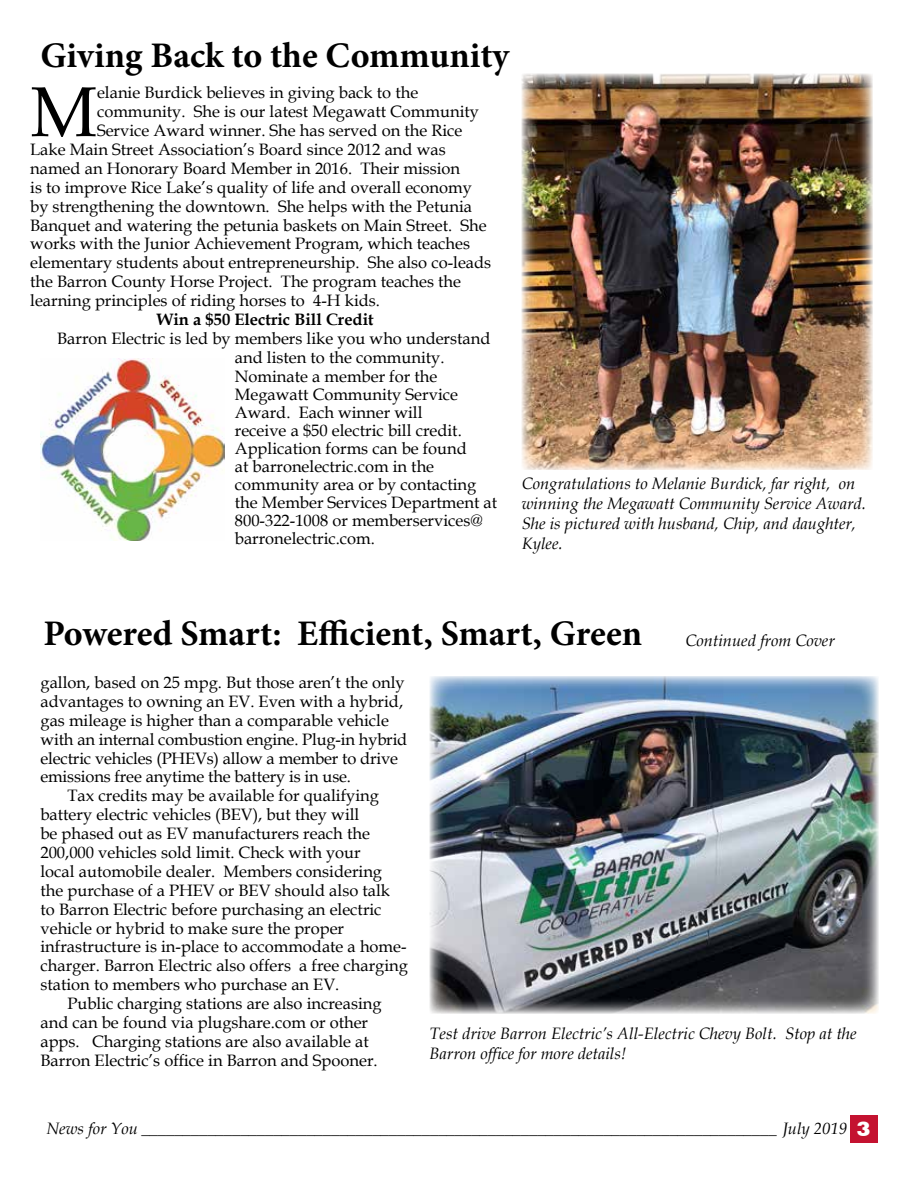
<style>
.page{position:relative;width:918px;height:1188px;background:#fff}
.page>*{position:absolute;margin:0;border:0;box-sizing:border-box;transform-origin:0 0}
.t1{font:70.65px "Book Antiqua";color:#000}
.t2{font:700 36px "Minion Pro";color:#000}
.t3{font:16.5px/18.1px "Book Antiqua";color:#000}
.t4{font:italic 16.5px/19.8px "Book Antiqua";color:#000}
.t5{font:700 16.5px "Book Antiqua";color:#000}
.s1{font-family:"Rockwell";font-weight:800;font-style:normal;font-size:21px;color:#fff}
</style>
<div class="page">
<div style="left:850px;top:1115px;width:28px;height:28px;background:#c41230"></div>
<img style="left:522px;top:74px;width:351px;height:396px">
<img style="left:430px;top:676px;width:449px;height:337px">
<img style="left:40px;top:358px;width:184px;height:182px">
<h2 class="t2" style="left:40px;top:30px;width:470px">Giving Back to the Community</h2>
<h1 class="t1" style="left:30px;top:63px;width:68px">M</h1>
<p class="t3" style="left:97px;top:83px;width:323px">elanie Burdick believes in giving back to the</p>
<p class="t3" style="left:97px;top:102px;width:383px">community. She is our latest Megawatt Community</p>
<p class="t3" style="left:97px;top:121px;width:367px">Service Award winner. She has served on the Rice</p>
<p class="t3" style="left:30px;top:140px;width:417px">Lake Main Street Association’s Board since 2012 and was</p>
<p class="t3" style="left:30px;top:159px;width:432px">named an Honorary Board Member in 2016. Their mission</p>
<p class="t3" style="left:30px;top:178px;width:443px">is to improve Rice Lake’s quality of life and overall economy</p>
<p class="t3" style="left:30px;top:197px;width:443px">by strengthening the downtown. She helps with the Petunia</p>
<p class="t3" style="left:30px;top:215px;width:458px">Banquet and watering the petunia baskets on Main Street. She</p>
<p class="t3" style="left:30px;top:234px;width:441px">works with the Junior Achievement Program, which teaches</p>
<p class="t3" style="left:30px;top:253px;width:463px">elementary students about entrepreneurship. She also co-leads</p>
<p class="t3" style="left:30px;top:272px;width:432px">the Barron County Horse Project. The program teaches the</p>
<p class="t3" style="left:30px;top:291px;width:351px">learning principles of riding horses to 4-H kids.</p>
<p class="t5" style="left:157px;top:308px;width:218px">Win a $50 Electric Bill Credit</p>
<p class="t3" style="left:235px;top:329px;width:264px;text-indent:-178px">Barron Electric is led by members like you who understand and listen to the community.<br>Nominate a member for the<br>Megawatt Community Service<br>Award. Each winner will<br>receive a $50 electric bill credit.<br>Application forms can be found<br>at barronelectric.com in the community area or by contacting the Member Services Department at<br>800-322-1008 or memberservices@ barronelectric.com.</p>
<p class="t4" style="left:522px;top:473px;width:346px">Congratulations to Melanie Burdick, far right, on winning the Megawatt Community Service Award.<br>She is pictured with husband, Chip, and daughter, Kylee.</p>
<h2 class="t2" style="left:43px;top:608px;width:600px">Powered Smart: Efficient, Smart, Green</h2>
<p class="t4" style="left:685px;top:630px;width:151px">Continued from Cover</p>
<p class="t3" style="left:40px;top:673px;width:366px">gallon, based on 25 mpg. But those aren’t the only</p>
<p class="t3" style="left:40px;top:692px;width:364px">advantages to owning an EV. Even with a hybrid,</p>
<p class="t3" style="left:40px;top:711px;width:350px">gas mileage is higher than a comparable vehicle</p>
<p class="t3" style="left:40px;top:730px;width:368px">with an internal combustion engine. Plug-in hybrid</p>
<p class="t3" style="left:40px;top:748px;width:359px">electric vehicles (PHEVs) allow a member to drive</p>
<p class="t3" style="left:40px;top:767px;width:312px">emissions free anytime the battery is in use.</p>
<p class="t3" style="left:67px;top:786px;width:313px">Tax credits may be available for qualifying</p>
<p class="t3" style="left:40px;top:805px;width:320px">battery electric vehicles (BEV), but they will</p>
<p class="t3" style="left:40px;top:824px;width:331px">be phased out as EV manufacturers reach the</p>
<p class="t3" style="left:40px;top:843px;width:322px">200,000 vehicles sold limit. Check with your</p>
<p class="t3" style="left:40px;top:862px;width:343px">local automobile dealer. Members considering</p>
<p class="t3" style="left:40px;top:881px;width:351px">the purchase of a PHEV or BEV should also talk</p>
<p class="t3" style="left:40px;top:900px;width:343px">to Barron Electric before purchasing an electric</p>
<p class="t3" style="left:40px;top:919px;width:305px">vehicle or hybrid to make sure the proper</p>
<p class="t3" style="left:40px;top:937px;width:368px">infrastructure is in-place to accommodate a home-</p>
<p class="t3" style="left:40px;top:956px;width:369px">charger. Barron Electric also offers a free charging</p>
<p class="t3" style="left:40px;top:975px;width:300px">station to members who purchase an EV.</p>
<p class="t3" style="left:67px;top:994px;width:316px">Public charging stations are also increasing</p>
<p class="t3" style="left:40px;top:1013px;width:329px">and can be found via plugshare.com or other</p>
<p class="t3" style="left:40px;top:1032px;width:330px">apps. Charging stations are also available at</p>
<p class="t3" style="left:40px;top:1051px;width:339px">Barron Electric’s office in Barron and Spooner.</p>
<p class="t4" style="left:430px;top:1023px;width:428px">Test drive Barron Electric’s All-Electric Chevy Bolt. Stop at the<br>Barron office for more details!</p>
<p class="t4" style="left:46px;top:1118px;width:826px">News for You _____________________________________________________________________________ July 2019 <span class="s1">3</span></p>
</div>
